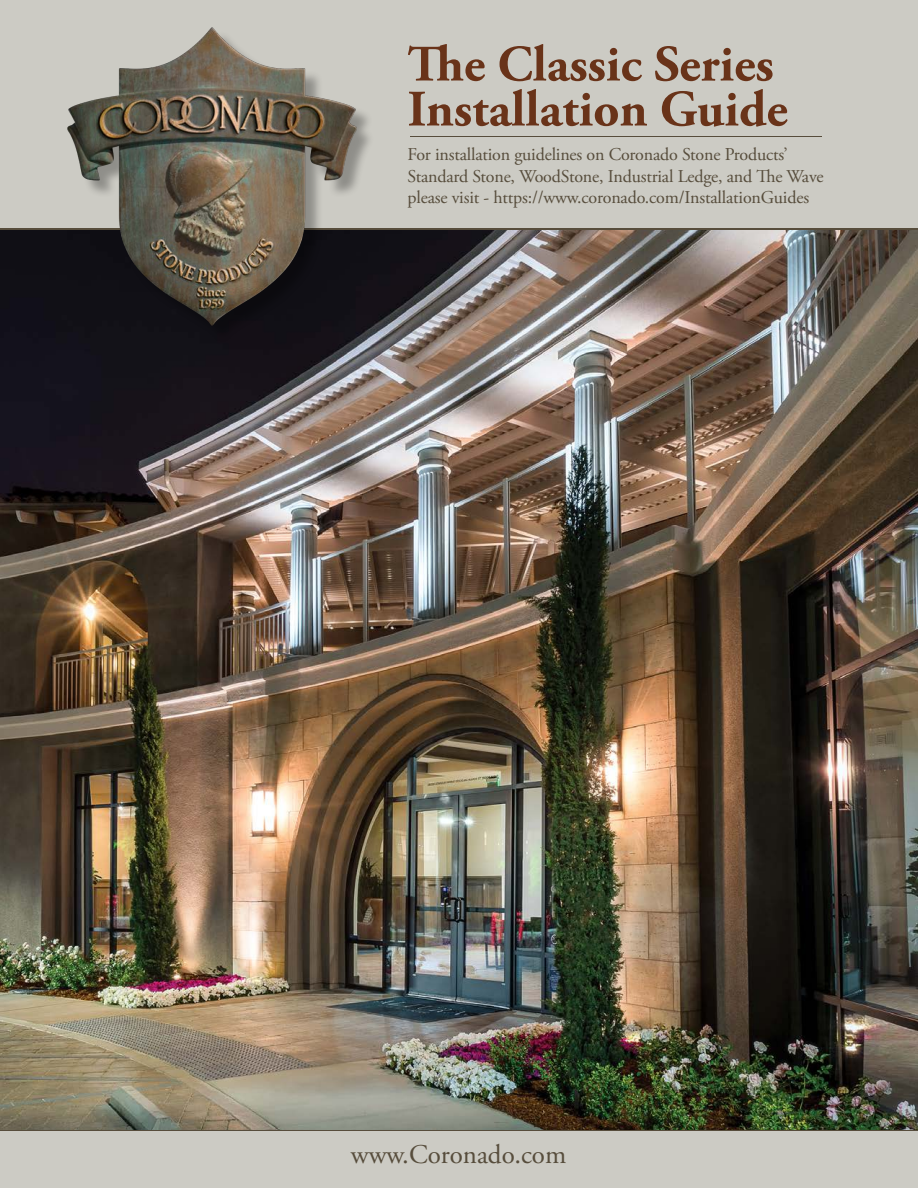
<style>
.page{position:relative;width:918px;height:1188px;background:#fff}
.page>*{position:absolute;margin:0;border:0;box-sizing:border-box;transform-origin:0 0}
.t1{font:700 51px/45px "Adobe Garamond Pro";color:#693319}
.t2{font:27px "Adobe Garamond Pro";color:#574d3c}
.t3{font:18px/21.6px "Adobe Garamond Pro";letter-spacing:-.01em;color:#574d3c}
</style>
<div class="page">
<img style="left:0;top:230px;width:918px;height:900px">
<hr style="left:0;top:1130px;width:918px;height:2px;background:#574d3c">
<div style="left:0;top:1132px;width:918px;height:56px;background:#cccbc4"></div>
<div style="left:0;top:0;width:918px;height:228px;background:#cccbc4"></div>
<hr style="left:0;top:228px;width:918px;height:2px;background:#574d3c">
<hr style="left:410px;top:136px;width:412px;height:1px;background:#574d3c">
<img style="left:25px;top:27px;width:353px;height:333px">
<h1 class="t1" style="left:408px;top:43px;width:382px">The Classic Series<br>Installation Guide</h1>
<p class="t3" style="left:408px;top:144px;width:418px">For installation guidelines on Coronado Stone Products’<br>Standard Stone, WoodStone, Industrial Ledge, and The Wave please visit - https://www.coronado.com/InstallationGuides</p>
<h2 class="t2" style="left:351px;top:1138px;width:217px">www.Coronado.com</h2>
</div>
